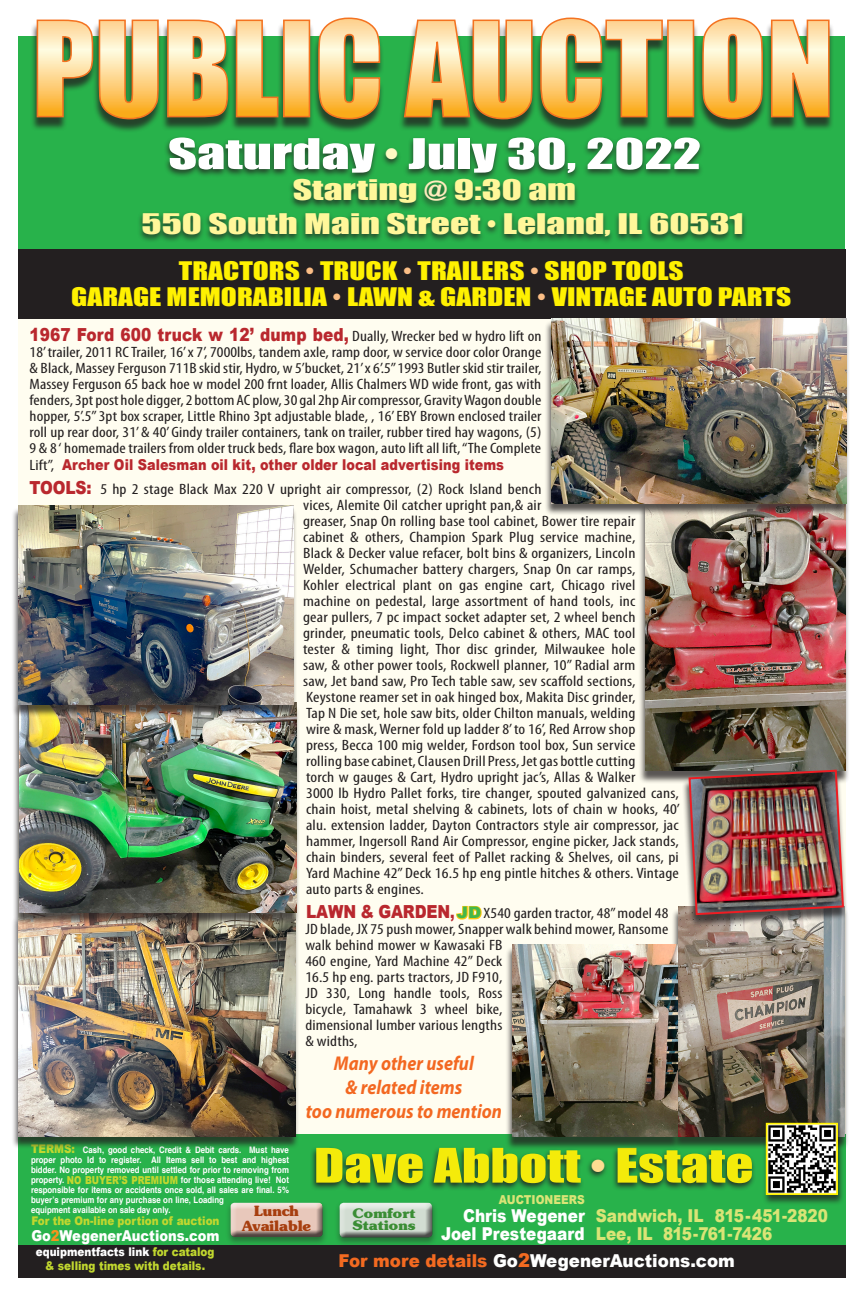
<style>
.page{position:relative;width:864px;height:1296px;background:#fff}
.page>*{position:absolute;margin:0;border:0;box-sizing:border-box;transform-origin:0 0}
.t1{font:44px "Impact";color:#f4eb0a;scale:1.25 1}
.t2{font:39.2px "Impact";color:#fff;scale:1.44 1}
.t3{font:26.1px "Impact";color:#fff79a;scale:1.44 1}
.t4{font:23.5px "Impact";color:#fff101;scale:1.25 1}
.t5{font:italic 700 20px "Myriad Pro";color:#f36821;scale:.9 1}
.t6{font:900 17.8px "Arial";color:#dae476;scale:.86 1}
.t7{font:900 17.8px "Arial";color:#fff;scale:.94 1}
.t8{font:condensed 15px/16px "Myriad Pro";letter-spacing:.01em;color:#231f20;scale:1.17 1}
.t9{font:condensed 15px/16.1px "Myriad Pro";letter-spacing:.01em;color:#231f20;text-align:justify;scale:1.16 1}
.t10{font:900 15px "Arial";color:#fff;scale:.87 1}
.t11{font:700 14.1px "Souvenir Std";color:#a73e0f}
.t12{font:700 13.2px/12px "Souvenir Std";letter-spacing:.01em;color:#3a8d34;scale:1.09 1}
.t13{font:900 12.3px "Arial";color:#dae476;scale:.86 1}
.t14{font:900 12px/14px "Arial";color:#c1d72f;text-align:center;scale:.87 1}
.t15{font:700 9px/10px "Helvetica";color:#fff;scale:.87 1}
.s1{color:#fffac4}
.s2{font-size:24px;color:#feebbd}
.s3{color:#fbbe86}
.s4{font-family:"Arial";font-weight:900;font-stretch:normal;font-size:18px;color:#b9282e}
.s5{font-family:"Arial";font-weight:900;font-stretch:normal;color:#b9282e}
.s6{font-family:"Arial";font-weight:900;font-stretch:normal;font-size:16px;color:#b9282e}
.s7{font-family:"Arial";font-weight:900;font-stretch:normal;font-size:16px;color:#45b749}
.s8{font-family:"Arial";font-weight:900;font-size:12px;color:#c1d72f}
.s9{font-family:"Arial";font-weight:900;font-size:11px;color:#c1d72f}
.s10{color:#f7931d}
.s11{color:#fff}
.s12{color:#ffdd91}
.s13{color:#f36a21}
.s14{font-size:19px;color:#f36a21}
</style>
<div class="page">
<div style="left:18px;top:309px;width:828px;height:843px;background:#fffdf0"></div>
<div style="left:18px;top:36px;width:828px;height:280px;background:#28b24b"></div>
<div style="left:18px;top:1134px;width:828px;height:138px;background:#28b24b"></div>
<div style="left:225px;top:1201px;width:103px;height:45px;background:#231f20;opacity:.44"></div>
<div style="left:230px;top:1201px;width:94px;height:33px;background:#fff;opacity:.75"></div>
<div style="left:230px;top:1203px;width:94px;height:35px;background:#231f20;opacity:.75"></div>
<div style="left:334px;top:1201px;width:104px;height:45px;background:#231f20;opacity:.44"></div>
<div style="left:339px;top:1202px;width:95px;height:32px;background:#fff;opacity:.75"></div>
<div style="left:339px;top:1203px;width:95px;height:35px;background:#231f20;opacity:.75"></div>
<div style="left:31px;top:20px;width:804px;height:113px;background:#231f20;opacity:.75"></div>
<svg style="left:36px;top:19px;width:124px;height:101px;background:#cbbf79"></svg>
<svg style="left:166px;top:19px;width:63px;height:99px;background:#e4c27b"></svg>
<svg style="left:235px;top:19px;width:44px;height:99px"></svg>
<svg style="left:286px;top:23px;width:21px;height:91px;background:#fdd891"></svg>
<div style="left:283px;top:20px;width:27px;height:97px;border:2px solid #f47321"></div>
<svg style="left:317px;top:17px;width:64px;height:103px;background:#cdbb76"></svg>
<svg style="left:403px;top:19px;width:130px;height:101px;background:#d4bf78"></svg>
<svg style="left:539px;top:17px;width:125px;height:103px"></svg>
<svg style="left:670px;top:23px;width:21px;height:91px;background:#fdd891"></svg>
<div style="left:667px;top:20px;width:27px;height:97px;border:2px solid #f47321"></div>
<svg style="left:701px;top:17px;width:63px;height:103px;background:#dcc27e"></svg>
<svg style="left:770px;top:19px;width:60px;height:99px;background:#eac680"></svg>
<div style="left:18px;top:1245px;width:828px;height:33px;background:#231f20"></div>
<div style="left:18px;top:249px;width:828px;height:70px;background:#231f20"></div>
<div style="left:309px;top:1146px;width:447px;height:46px;background:#231f20;opacity:.87"></div>
<div style="left:163px;top:135px;width:541px;height:77px;background:#231f20;opacity:.75"></div>
<div style="left:137px;top:211px;width:610px;height:34px;background:#231f20;opacity:.75"></div>
<div style="left:672px;top:908px;width:177px;height:242px;background:#231f20;opacity:.75"></div>
<img style="left:678px;top:906px;width:167px;height:231px">
<div style="left:506px;top:946px;width:175px;height:204px;background:#231f20;opacity:.75"></div>
<img style="left:512px;top:944px;width:165px;height:193px">
<div style="left:639px;top:504px;width:211px;height:280px;background:#231f20;opacity:.75"></div>
<img style="left:646px;top:516px;width:200px;height:255px">
<div style="left:545px;top:321px;width:305px;height:195px;background:#231f20;opacity:.75"></div>
<img style="left:552px;top:319px;width:294px;height:184px">
<div style="left:11px;top:916px;width:288px;height:233px;background:#231f20;opacity:.75"></div>
<img style="left:18px;top:925px;width:277px;height:211px">
<div style="left:12px;top:704px;width:288px;height:221px;background:#231f20;opacity:.75"></div>
<img style="left:19px;top:717px;width:278px;height:195px">
<div style="left:762px;top:1123px;width:83px;height:83px;background:#231f20;opacity:.75"></div>
<img style="left:769px;top:1126px;width:66px;height:66px">
<div style="left:766px;top:1123px;width:72px;height:72px;border:2px solid #fff101"></div>
<div style="left:682px;top:772px;width:166px;height:155px;background:#231f20;opacity:.75"></div>
<img style="left:687px;top:769px;width:158px;height:147px">
<svg style="left:456px;top:906px;width:26px;height:14px"></svg>
<div style="left:11px;top:507px;width:286px;height:210px;background:#231f20;opacity:.75"></div>
<img style="left:18px;top:505px;width:275px;height:199px">
<p class="t2" style="left:168px;top:123px;width:372px">Saturday <span class="s1">•</span> July 30, 2022</p>
<p class="t3" style="left:293px;top:170px;width:198px">Starting <span class="s2">@</span> 9:30 am</p>
<p class="t3" style="left:142px;top:204px;width:420px">550 South Main Street • Leland, IL 60531</p>
<p class="t4" style="left:179px;top:253px;width:405px">TRACTORS <span class="s3">•</span> TRUCK <span class="s3">•</span> TRAILERS <span class="s3">•</span> SHOP TOOLS</p>
<p class="t4" style="left:71px;top:279px;width:578px">GARAGE MEMORABILIA <span class="s3">•</span> LAWN &amp; GARDEN <span class="s3">•</span> VINTAGE AUTO PARTS</p>
<p class="t9" style="left:30px;top:328px;width:443px"><span class="s4">1967 Ford 600 truck w 12’ dump bed,</span> Dually, Wrecker bed w hydro lift on 18’ trailer, 2011 RC Trailer, 16’ x 7’, 7000lbs, tandem axle, ramp door, w service door color Orange &amp; Black, Massey Ferguson 711B skid stir, Hydro, w 5’bucket, 21’ x 6’.5” 1993 Butler skid stir trailer, Massey Ferguson 65 back hoe w model 200 frnt loader, Allis Chalmers WD wide front, gas with fenders, 3pt post hole digger, 2 bottom AC plow, 30 gal 2hp Air compressor, Gravity Wagon double hopper, 5’.5” 3pt box scraper, Little Rhino 3pt adjustable blade, , 16’ EBY Brown enclosed trailer roll up rear door, 31’ &amp; 40’ Gindy trailer containers, tank on trailer, rubber tired hay wagons, (5)<br>9 &amp; 8 ‘ homemade trailers from older truck beds, flare box wagon, auto lift all lift, “The Complete Lift”, <span class="s5">Archer Oil Salesman oil kit, other older local advertising items</span></p>
<p class="t8" style="left:303px;top:481px;width:324px;text-indent:-274px"><span class="s4">TOOLS:</span> 5 hp 2 stage Black Max 220 V upright air compressor, (2) Rock Island bench<br>vices, Alemite Oil catcher upright pan,&amp; air<br>greaser, Snap On rolling base tool cabinet, Bower tire repair cabinet &amp; others, Champion Spark Plug service machine,<br>Black &amp; Decker value refacer, bolt bins &amp; organizers, Lincoln Welder, Schumacher battery chargers, Snap On car ramps,<br>Kohler electrical plant on gas engine cart, Chicago rivel machine on pedestal, large assortment of hand tools, inc<br>gear pullers, 7 pc impact socket adapter set, 2 wheel bench grinder, pneumatic tools, Delco cabinet &amp; others, MAC tool<br>tester &amp; timing light, Thor disc grinder, Milwaukee hole<br>saw, &amp; other power tools, Rockwell planner, 10” Radial arm<br>saw, Jet band saw, Pro Tech table saw, sev scaffold sections, Keystone reamer set in oak hinged box, Makita Disc grinder,<br>Tap N Die set, hole saw bits, older Chilton manuals, welding<br>wire &amp; mask, Werner fold up ladder 8’ to 16’, Red Arrow shop<br>press, Becca 100 mig welder, Fordson tool box, Sun service<br>rolling base cabinet, Clausen Drill Press, Jet gas bottle cutting<br>torch w gauges &amp; Cart, Hydro upright jac’s, Allas &amp; Walker<br>3000 lb Hydro Pallet forks, tire changer, spouted galvanized cans, chain hoist, metal shelving &amp; cabinets, lots of chain w hooks, 40’ alu. extension ladder, Dayton Contractors style air compressor, jac hammer, Ingersoll Rand Air Compressor, engine picker, Jack stands, chain binders, several feet of Pallet racking &amp; Shelves, oil cans, pi Yard Machine 42” Deck 16.5 hp eng pintle hitches &amp; others. Vintage auto parts &amp; engines.</p>
<p class="t9" style="left:305px;top:905px;width:314px;text-align:left"><span class="s4">LAWN &amp; GARDEN</span><span class="s6">,</span><span class="s7">JD</span>X540 garden tractor, 48” model 48<br>JD blade, JX 75 push mower, Snapper walk behind mower, Ransome walk behind mower w Kawasaki FB<br>460 engine, Yard Machine 42” Deck<br>16.5 hp eng. parts tractors, JD F910,<br>JD 330, Long handle tools, Ross<br>bicycle, Tamahawk 3 wheel bike,<br>dimensional lumber various lengths<br>&amp; widths,</p>
<p class="t5" style="left:334px;top:1051px;width:157px">Many other useful</p>
<p class="t5" style="left:345px;top:1075px;width:131px">&amp; related items</p>
<p class="t5" style="left:306px;top:1099px;width:220px">too numerous to mention</p>
<p class="t15" style="left:31px;top:1144px;width:298px"><span class="s8">TERMS:</span> Cash, good check, Credit &amp; Debit cards. Must have proper photo Id to register. All Items sell to best and highest bidder. No property removed until settled for prior to removing from property. <span class="s9">NO BUYER’S PREMIUM</span> for those attending live! Not responsible for items or accidents once sold, all sales are final. 5% buyer’s premium for any purchase on line, Loading<br>equipment available on sale day only.</p>
<p class="t14" style="left:31px;top:1214px;width:218px">For the On-line portion of auction</p>
<p class="t10" style="left:31px;top:1225px;width:218px">Go<span class="s10">2</span>WegenerAuctions.com</p>
<p class="t14" style="left:36px;top:1244px;width:207px"><span class="s11">equipmentfacts link</span> for catalog &amp; selling times with details.</p>
<p class="t1" style="left:314px;top:1131px;width:353px">Dave Abbott <span class="s12">•</span> Estate</p>
<p class="t13" style="left:499px;top:1190px;width:101px">AUCTIONEERS</p>
<p class="t6" style="left:463px;top:1202px;width:426px"><span class="s11">Chris Wegener</span> Sandwich, IL 815-451-2820</p>
<p class="t6" style="left:441px;top:1220px;width:387px"><span class="s11">Joel Prestegaard</span> Lee, IL 815-761-7426</p>
<p class="t11" style="left:254px;top:1202px;width:46px">Lunch</p>
<p class="t11" style="left:242px;top:1216px;width:70px">Available</p>
<p class="t12" style="left:352px;top:1207px;width:60px">Comfort<br>Stations</p>
<p class="t7" style="left:339px;top:1247px;width:423px"><span class="s13">For more details</span> Go<span class="s14">2</span>WegenerAuctions.com</p>
</div>
